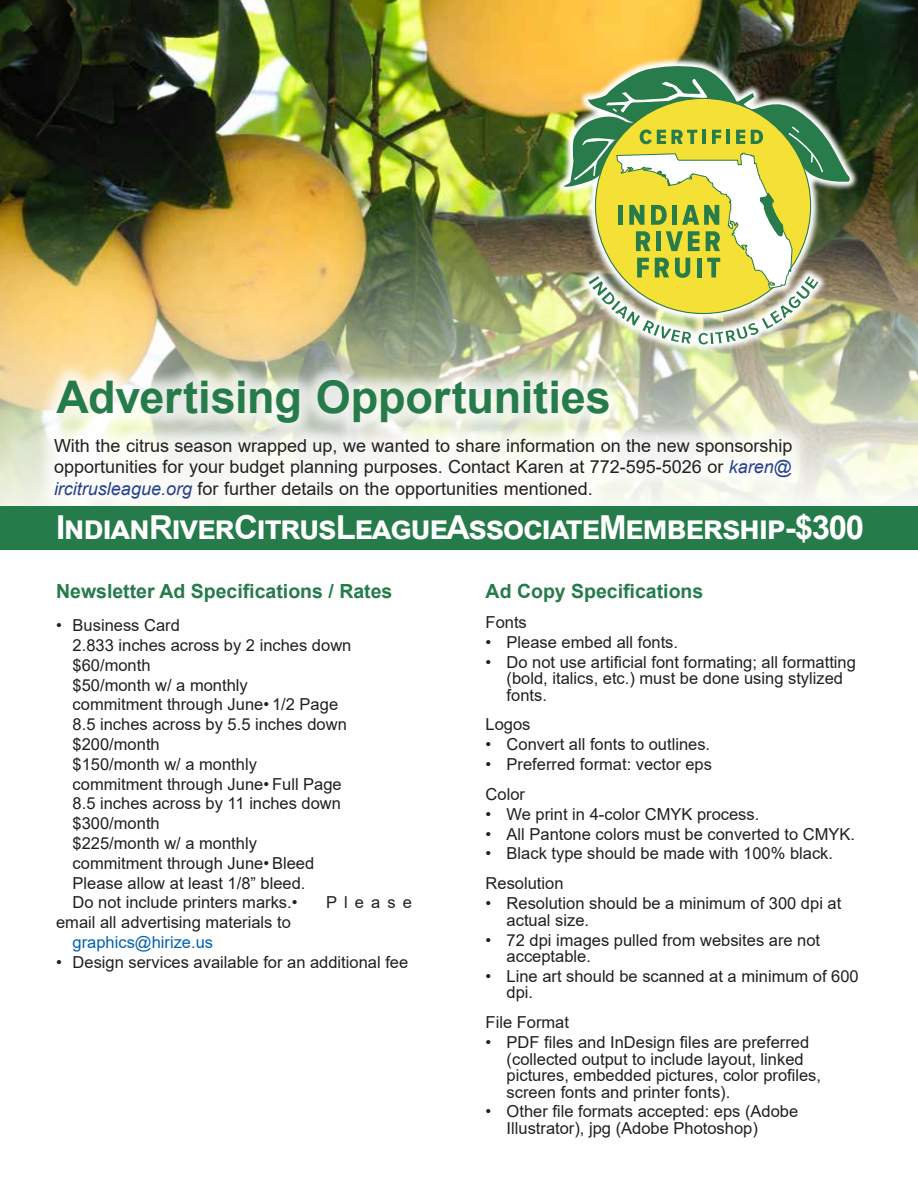
<style>
.page{position:relative;width:918px;height:1188px;background:#fff}
.page>*{position:absolute;margin:0;border:0;box-sizing:border-box;transform-origin:0 0}
.t1{font:700 45px "Arial";letter-spacing:-.005em;color:#267b4b}
.t2{font:700 33px "Arial";letter-spacing:-.04em;color:#fff}
.t3{font:700 19.5px "Arial";color:#267b4b}
.t4{font:18px/21.8px "Arial";color:#231f20;text-align:justify}
.t5{font:16.5px/19.8px "Arial";color:#231f20}
.t6{font:16.5px "Arial";color:#0061af}
.s1{font-style:italic;color:#25408f}
</style>
<div class="page">
<img style="left:0;top:0;width:918px;height:507px">
<div style="left:35px;top:420px;width:775px;height:98px;background:#fff;opacity:.75"></div>
<div style="left:37px;top:361px;width:590px;height:80px;background:#fff;opacity:.75"></div>
<img style="left:554px;top:56px;width:306px;height:298px">
<img style="left:563px;top:65px;width:288px;height:279px">
<div style="left:0;top:507px;width:918px;height:43px;background:#267b4b"></div>
<h1 class="t1" style="left:56px;top:365px;width:556px">Advertising Opportunities</h1>
<p class="t4" style="left:54px;top:434px;width:740px">With the citrus season wrapped up, we wanted to share information on the new sponsorship opportunities for your budget planning purposes. Contact Karen at 772-595-5026 or <span class="s1">karen@ ircitrusleague.org</span> for further details on the opportunities mentioned.</p>
<h2 class="t2" style="left:56px;top:505px;width:810px">Indian River Citrus League Associate Membership - $300</h2>
<p class="t3" style="left:56px;top:577px;width:338px">Newsletter Ad Specifications / Rates</p>
<p class="t5" style="left:73px;top:615px;width:280px;text-indent:-16px">• Business Card<br>2.833 inches across by 2 inches down $60/month<br>$50/month w/ a monthly<br>commitment through June• 1/2 Page<br>8.5 inches across by 5.5 inches down $200/month<br>$150/month w/ a monthly<br>commitment through June• Full Page<br>8.5 inches across by 11 inches down $300/month<br>$225/month w/ a monthly<br>commitment through June• Bleed<br>Please allow at least 1/8” bleed.<br>Do not include printers marks.•</p>
<p class="t5" style="left:326px;top:893px;width:87px">Please</p>
<p class="t5" style="left:56px;top:912px;width:236px">email all advertising materials to</p>
<p class="t6" style="left:73px;top:931px;width:142px">graphics@hirize.us</p>
<p class="t5" style="left:56px;top:952px;width:354px">• Design services available for an additional fee</p>
<p class="t3" style="left:486px;top:577px;width:219px">Ad Copy Specifications</p>
<p class="t5" style="left:486px;top:612px;width:43px">Fonts</p>
<p class="t5" style="left:486px;top:632px;width:194px">• Please embed all fonts.</p>
<p class="t5" style="left:507px;top:653px;width:351px;line-height:16.5px;text-indent:-21px">• Do not use artificial font formating; all formatting (bold, italics, etc.) must be done using stylized fonts.</p>
<p class="t5" style="left:486px;top:715px;width:46px">Logos</p>
<p class="t5" style="left:486px;top:734px;width:226px">• Convert all fonts to outlines.</p>
<p class="t5" style="left:486px;top:749px;width:228px;line-height:30px">• Preferred format: vector eps<br>Color</p>
<p class="t5" style="left:486px;top:804px;width:275px">• We print in 4-color CMYK process.</p>
<p class="t5" style="left:486px;top:824px;width:371px">• All Pantone colors must be converted to CMYK.</p>
<p class="t5" style="left:486px;top:839px;width:349px;line-height:30px">• Black type should be made with 100% black.<br>Resolution</p>
<p class="t5" style="left:507px;top:895px;width:336px;line-height:16.5px;text-indent:-21px">• Resolution should be a minimum of 300 dpi at actual size.</p>
<p class="t5" style="left:507px;top:931px;width:315px;line-height:16.5px;text-indent:-21px">• 72 dpi images pulled from websites are not acceptable.</p>
<p class="t5" style="left:507px;top:968px;width:354px;line-height:16.5px;text-indent:-21px">• Line art should be scanned at a minimum of 600 dpi.</p>
<p class="t5" style="left:486px;top:1013px;width:85px">File Format</p>
<p class="t5" style="left:507px;top:1034px;width:316px;line-height:16.5px;text-indent:-21px">• PDF files and InDesign files are preferred (collected output to include layout, linked pictures, embedded pictures, color profiles, screen fonts and printer fonts).</p>
<p class="t5" style="left:507px;top:1103px;width:293px;line-height:16.5px;text-indent:-21px">• Other file formats accepted: eps (Adobe<br>Illustrator), jpg (Adobe Photoshop)</p>
</div>
